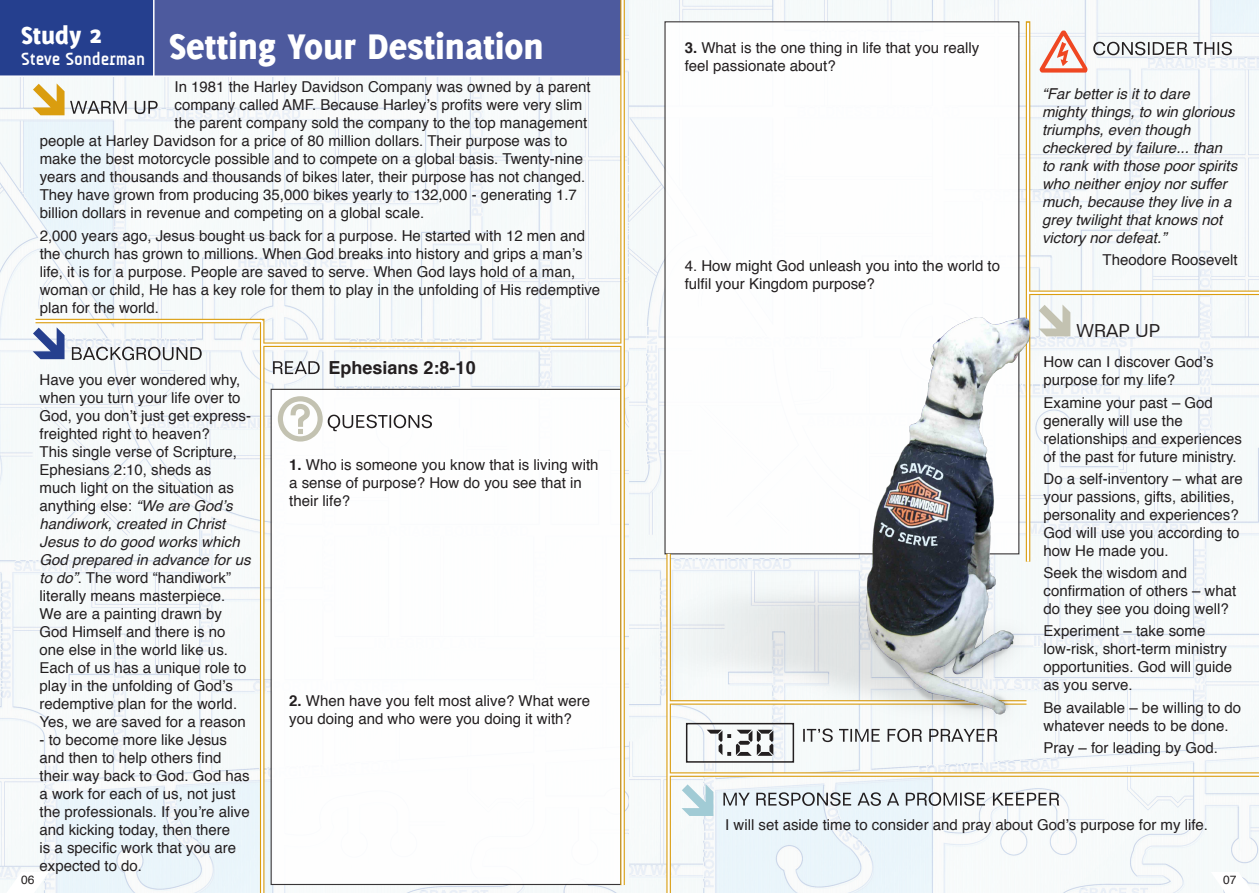
<style>
.page{position:relative;width:1259px;height:893px;background:#fff}
.page>*{position:absolute;margin:0;border:0;box-sizing:border-box;transform-origin:0 0}
.t1{font:800 39px "Delicious";color:#fff}
.t2{font:800 27px "Delicious";color:#fff}
.Basic{font:700 18px "Helvetica";color:#231f20}
.t3{font:700 18px "A Udimat";color:#fff}
.t4{font:18px "Folio BT";color:#231f20}
.Basic-2{font:15px/18px "Helvetica";color:#231f20}
.Basic-3{font:italic 15px/18px "Helvetica";color:#231f20}
.Basic-4{font:12px "Helvetica";color:#231f20}
.s1{font-weight:700}
.s2{font-style:italic}
</style>
<div class="page">
<img style="left:0;top:0;width:1259px;height:893px">
<div style="left:665px;top:22px;width:354px;height:532px;background:#fff"></div>
<div style="left:271px;top:389px;width:350px;height:495px;background:#fff"></div>
<svg style="left:0;top:0;width:620px;height:77px;background:#47579c"></svg>
<svg style="left:273px;top:361px;width:47px;height:13px"></svg>
<svg style="left:1093px;top:42px;width:139px;height:13px"></svg>
<svg style="left:33px;top:83px;width:125px;height:32px"></svg>
<svg style="left:906px;top:792px;width:153px;height:14px"></svg>
<svg style="left:723px;top:792px;width:176px;height:14px;background:#b1b8bc"></svg>
<svg style="left:681px;top:784px;width:32px;height:32px"></svg>
<svg style="left:278px;top:396px;width:154px;height:46px"></svg>
<svg style="left:1039px;top:31px;width:48px;height:42px"></svg>
<svg style="left:260px;top:319px;width:4px;height:574px"></svg>
<hr style="left:261px;top:320px;width:2px;height:573px;background:#fff">
<div style="left:1025px;top:21px;width:5px;height:541px;background:#dca31e"></div>
<hr style="left:1027px;top:23px;width:2px;height:539px;background:#fff">
<div style="left:620px;top:0;width:5px;height:885px;background:#f3e1b7"></div>
<hr style="left:621px;top:0;width:2px;height:885px;background:#fff">
<div style="left:264px;top:342px;width:357px;height:5px;background:#e8c46f"></div>
<hr style="left:261px;top:344px;width:361px;height:2px;background:#fff">
<svg style="left:666px;top:726px;width:5px;height:167px"></svg>
<hr style="left:667px;top:554px;width:3px;height:339px;background:#fff">
<svg style="left:803px;top:728px;width:194px;height:14px"></svg>
<div style="left:686px;top:723px;width:108px;height:40px;border:2px solid #231f20"></div>
<svg style="left:706px;top:730px;width:67px;height:26px"></svg>
<hr style="left:36px;top:319px;width:225px;height:4px;background:#dea92c">
<svg style="left:72px;top:347px;width:130px;height:13px"></svg>
<svg style="left:33px;top:327px;width:32px;height:32px"></svg>
<hr style="left:34px;top:320px;width:228px;height:2px;background:#fff">
<svg style="left:670px;top:772px;width:589px;height:5px"></svg>
<hr style="left:669px;top:773px;width:590px;height:3px;background:#fff">
<svg style="left:1038px;top:305px;width:32px;height:31px"></svg>
<svg style="left:1030px;top:291px;width:229px;height:4px"></svg>
<hr style="left:1028px;top:292px;width:231px;height:2px;background:#fff">
<img style="left:633px;top:312px;width:401px;height:414px">
<svg style="left:6px;top:872px;width:43px;height:21px"></svg>
<svg style="left:1210px;top:872px;width:43px;height:21px"></svg>
<p class="t2" style="left:21px;top:20px;width:82px">Study 2</p>
<p class="t1" style="left:169px;top:23px;width:376px">Setting Your Destination</p>
<p class="Basic-2" style="left:175px;top:79px;width:418px">In 1981 the Harley Davidson Company was owned by a parent</p>
<p class="Basic-2" style="left:175px;top:97px;width:409px">company called AMF. Because Harley’s profits were very slim</p>
<p class="Basic-2" style="left:175px;top:115px;width:414px">the parent company sold the company to the top management</p>
<p class="Basic-2" style="left:40px;top:133px;width:529px">people at Harley Davidson for a price of 80 million dollars. Their purpose was to</p>
<p class="Basic-2" style="left:40px;top:151px;width:545px">make the best motorcycle possible and to compete on a global basis. Twenty-nine</p>
<p class="Basic-2" style="left:40px;top:169px;width:547px">years and thousands and thousands of bikes later, their purpose has not changed.</p>
<p class="Basic-2" style="left:40px;top:187px;width:538px">They have grown from producing 35,000 bikes yearly to 132,000 - generating 1.7</p>
<p class="Basic-2" style="left:40px;top:205px;width:386px">billion dollars in revenue and competing on a global scale.</p>
<p class="Basic-2" style="left:40px;top:227px;width:562px">2,000 years ago, Jesus bought us back for a purpose. He started with 12 men and the church has grown to millions. When God breaks into history and grips a man’s life, it is for a purpose. People are saved to serve. When God lays hold of a man, woman or child, He has a key role for them to play in the unfolding of His redemptive plan for the world.</p>
<p class="t3" style="left:21px;top:48px;width:125px">Steve Sonderman</p>
<p class="Basic-2" style="left:685px;top:39px;width:296px"><span class="s1">3.</span> What is the one thing in life that you really feel passionate about?</p>
<p class="Basic-2" style="left:685px;top:257px;width:317px">4. How might God unleash you into the world to fulfil your Kingdom purpose?</p>
<p class="Basic-3" style="left:1042px;top:85px;width:197px">“Far better is it to dare mighty things, to win glorious triumphs, even though checkered by failure... than to rank with those poor spirits who neither enjoy nor suffer much, because they live in a grey twilight that knows not victory nor defeat.”</p>
<p class="Basic-2" style="left:1102px;top:251px;width:137px">Theodore Roosevelt</p>
<p class="t4" style="left:1076px;top:320px;width:85px">WRAP UP</p>
<p class="Basic-2" style="left:1043px;top:354px;width:172px">How can I discover God’s purpose for my life?</p>
<p class="Basic-2" style="left:1043px;top:394px;width:200px">Examine your past – God generally will use the relationships and experiences of the past for future ministry.</p>
<p class="Basic-2" style="left:1043px;top:470px;width:201px">Do a self-inventory – what are your passions, gifts, abilities, personality and experiences?<br>God will use you according to how He made you.</p>
<p class="Basic-2" style="left:1043px;top:564px;width:194px">Seek the wisdom and confirmation of others – what do they see you doing well?</p>
<p class="Basic-2" style="left:1043px;top:623px;width:190px">Experiment – take some low-risk, short-term ministry opportunities. God will guide as you serve.</p>
<p class="Basic-2" style="left:1043px;top:699px;width:199px">Be available – be willing to do whatever needs to be done.</p>
<p class="Basic-2" style="left:1043px;top:739px;width:176px">Pray – for leading by God.</p>
<p class="Basic" style="left:328px;top:353px;width:149px">Ephesians 2:8-10</p>
<p class="Basic-2" style="left:40px;top:371px;width:213px">Have you ever wondered why, when you turn your life over to<br>God, you don’t just get express&shy;freighted right to heaven?<br>This single verse of Scripture,<br>Ephesians 2:10, sheds as much light on the situation as anything else: <span class="s2">“We are God’s handiwork, created in Christ<br>Jesus to do good works which<br>God prepared in advance for us to do”</span>. The word “handiwork” literally means masterpiece.<br>We are a painting drawn by<br>God Himself and there is no one else in the world like us.<br>Each of us has a unique role to play in the unfolding of God’s redemptive plan for the world.<br>Yes, we are saved for a reason</p>
<p class="Basic-2" style="left:40px;top:731px;width:212px">- to become more like Jesus and then to help others find their way back to God. God has a work for each of us, not just the professionals. If you’re alive and kicking today, then there<br>is a specific work that you are expected to do.</p>
<p class="Basic-2" style="left:289px;top:456px;width:311px"><span class="s1">1.</span> Who is someone you know that is living with a sense of purpose? How do you see that in their life?</p>
<p class="Basic-2" style="left:289px;top:692px;width:302px"><span class="s1">2.</span> When have you felt most alive? What were you doing and who were you doing it with?</p>
<p class="Basic-2" style="left:725px;top:817px;width:484px">I will set aside time to consider and pray about God’s purpose for my life.</p>
<p class="Basic-4" style="left:21px;top:870px;width:15px">06</p>
<p class="Basic-4" style="left:1223px;top:870px;width:15px">07</p>
</div>
